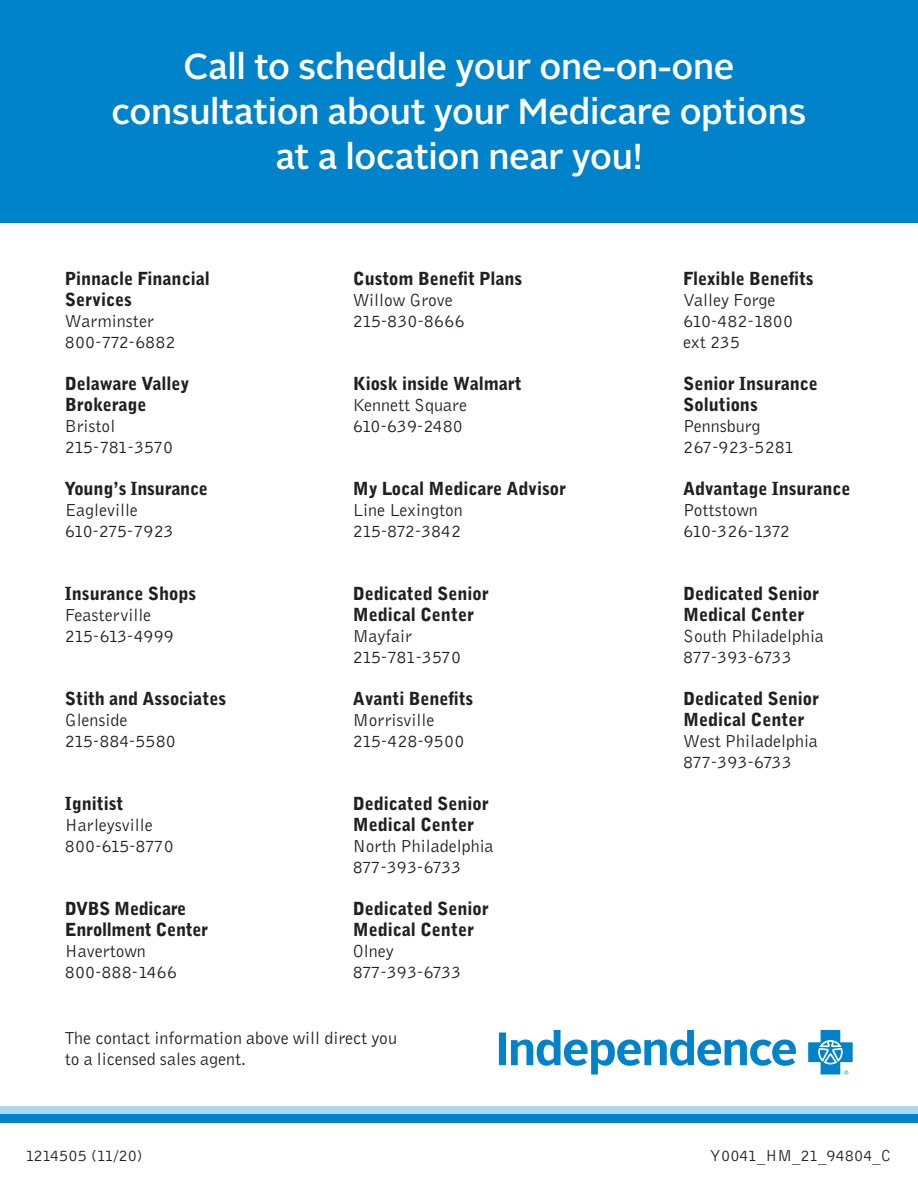
<style>
.page{position:relative;width:918px;height:1188px;background:#fff}
.page>*{position:absolute;margin:0;border:0;box-sizing:border-box;transform-origin:0 0}
.t1{font:500 36px/45px "Alright Sans";letter-spacing:-.01em;color:#fff;text-align:center}
.t2{font:900 18px/21px "Bell Gothic";color:#231f20}
.t3{font:18px/21px "Bell Gothic";color:#231f20}
.t4{font:18px "Bell Gothic";letter-spacing:-.05em;color:#231f20}
.t5{font:18px "Bell Gothic";letter-spacing:-.035em;color:#231f20}
.t6{font:18px "Bell Gothic";letter-spacing:-.07em;color:#231f20}
.t7{font:18px "Bell Gothic";letter-spacing:-.03em;color:#231f20}
.t8{font:16.5px "Bell Gothic";color:#231f20}
.s1{font-weight:400}
</style>
<div class="page">
<div style="left:0;top:0;width:918px;height:222px;background:#0083ca"></div>
<div style="left:0;top:1106px;width:918px;height:9px;background:#add8ef"></div>
<div style="left:0;top:1115px;width:918px;height:8px;background:#0083ca"></div>
<svg style="left:499px;top:1030px;width:354px;height:45px"></svg>
<p class="t1" style="left:112px;top:44px;width:696px">Call to schedule your one-on-one consultation about your Medicare options at a location near you!</p>
<p class="t2" style="left:65px;top:268px;width:147px">Pinnacle Financial<br>Services<br><span class="s1">Warminster<br>800-772-6882</span></p>
<p class="t2" style="left:65px;top:373px;width:126px">Delaware Valley<br>Brokerage</p>
<p class="t3" style="left:65px;top:415px;width:52px">Bristol</p>
<p class="t5" style="left:65px;top:435px;width:110px">215-781-3570</p>
<p class="t2" style="left:65px;top:478px;width:145px">Young’s Insurance</p>
<p class="t3" style="left:65px;top:499px;width:75px">Eagleville</p>
<p class="t7" style="left:65px;top:519px;width:110px">610-275-7923</p>
<p class="t2" style="left:65px;top:583px;width:133px">Insurance Shops</p>
<p class="t3" style="left:65px;top:604px;width:88px">Feasterville</p>
<p class="t5" style="left:65px;top:624px;width:111px">215-613-4999</p>
<p class="t2" style="left:65px;top:688px;width:163px">Stith and Associates</p>
<p class="t3" style="left:65px;top:709px;width:64px">Glenside</p>
<p class="t3" style="left:65px;top:730px;width:113px">215-884-5580</p>
<p class="t2" style="left:65px;top:793px;width:60px">Ignitist</p>
<p class="t3" style="left:65px;top:814px;width:89px">Harleysville</p>
<p class="t4" style="left:65px;top:834px;width:110px">800-615-8770</p>
<p class="t2" style="left:65px;top:898px;width:145px">DVBS Medicare<br>Enrollment Center</p>
<p class="t3" style="left:65px;top:940px;width:113px">Havertown<br>800-888-1466</p>
<p class="t2" style="left:353px;top:268px;width:171px">Custom Benefit Plans</p>
<p class="t3" style="left:353px;top:289px;width:102px">Willow Grove</p>
<p class="t3" style="left:353px;top:310px;width:113px">215-830-8666</p>
<p class="t2" style="left:353px;top:373px;width:171px">Kiosk inside Walmart</p>
<p class="t3" style="left:353px;top:394px;width:116px">Kennett Square</p>
<p class="t3" style="left:353px;top:415px;width:112px">610-639-2480</p>
<p class="t2" style="left:353px;top:478px;width:215px">My Local Medicare Advisor</p>
<p class="t3" style="left:353px;top:499px;width:112px">Line Lexington</p>
<p class="t5" style="left:353px;top:519px;width:110px">215-872-3842</p>
<p class="t2" style="left:353px;top:583px;width:138px">Dedicated Senior<br>Medical Center</p>
<p class="t3" style="left:353px;top:625px;width:61px">Mayfair</p>
<p class="t5" style="left:353px;top:645px;width:110px">215-781-3570</p>
<p class="t2" style="left:353px;top:688px;width:122px">Avanti Benefits</p>
<p class="t3" style="left:353px;top:709px;width:83px">Morrisville</p>
<p class="t3" style="left:353px;top:730px;width:113px">215-428-9500</p>
<p class="t2" style="left:353px;top:793px;width:138px">Dedicated Senior<br>Medical Center</p>
<p class="t3" style="left:353px;top:835px;width:142px">North Philadelphia</p>
<p class="t4" style="left:353px;top:855px;width:110px">877-393-6733</p>
<p class="t2" style="left:353px;top:898px;width:138px">Dedicated Senior<br>Medical Center</p>
<p class="t3" style="left:353px;top:940px;width:42px">Olney</p>
<p class="t4" style="left:353px;top:960px;width:110px">877-393-6733</p>
<p class="t3" style="left:65px;top:1027px;width:334px">The contact information above will direct you to a licensed sales agent.</p>
<p class="t2" style="left:683px;top:268px;width:132px">Flexible Benefits</p>
<p class="t3" style="left:683px;top:289px;width:94px">Valley Forge</p>
<p class="t3" style="left:683px;top:310px;width:111px">610-482-1800 ext 235</p>
<p class="t2" style="left:683px;top:373px;width:136px">Senior Insurance<br>Solutions</p>
<p class="t3" style="left:683px;top:415px;width:79px">Pennsburg</p>
<p class="t3" style="left:683px;top:436px;width:113px">267-923-5281</p>
<p class="t2" style="left:683px;top:478px;width:169px">Advantage Insurance</p>
<p class="t3" style="left:683px;top:499px;width:76px">Pottstown</p>
<p class="t6" style="left:683px;top:519px;width:108px">610-326-1372</p>
<p class="t2" style="left:683px;top:583px;width:138px">Dedicated Senior<br>Medical Center</p>
<p class="t3" style="left:683px;top:625px;width:142px">South Philadelphia</p>
<p class="t4" style="left:683px;top:645px;width:110px">877-393-6733</p>
<p class="t2" style="left:683px;top:688px;width:138px">Dedicated Senior<br>Medical Center</p>
<p class="t3" style="left:683px;top:730px;width:136px">West Philadelphia</p>
<p class="t4" style="left:683px;top:750px;width:110px">877-393-6733</p>
<p class="t8" style="left:26px;top:1145px;width:119px">1214505 (11/20)</p>
<p class="t8" style="left:710px;top:1145px;width:183px">Y0041_HM_21_94804_C</p>
</div>
